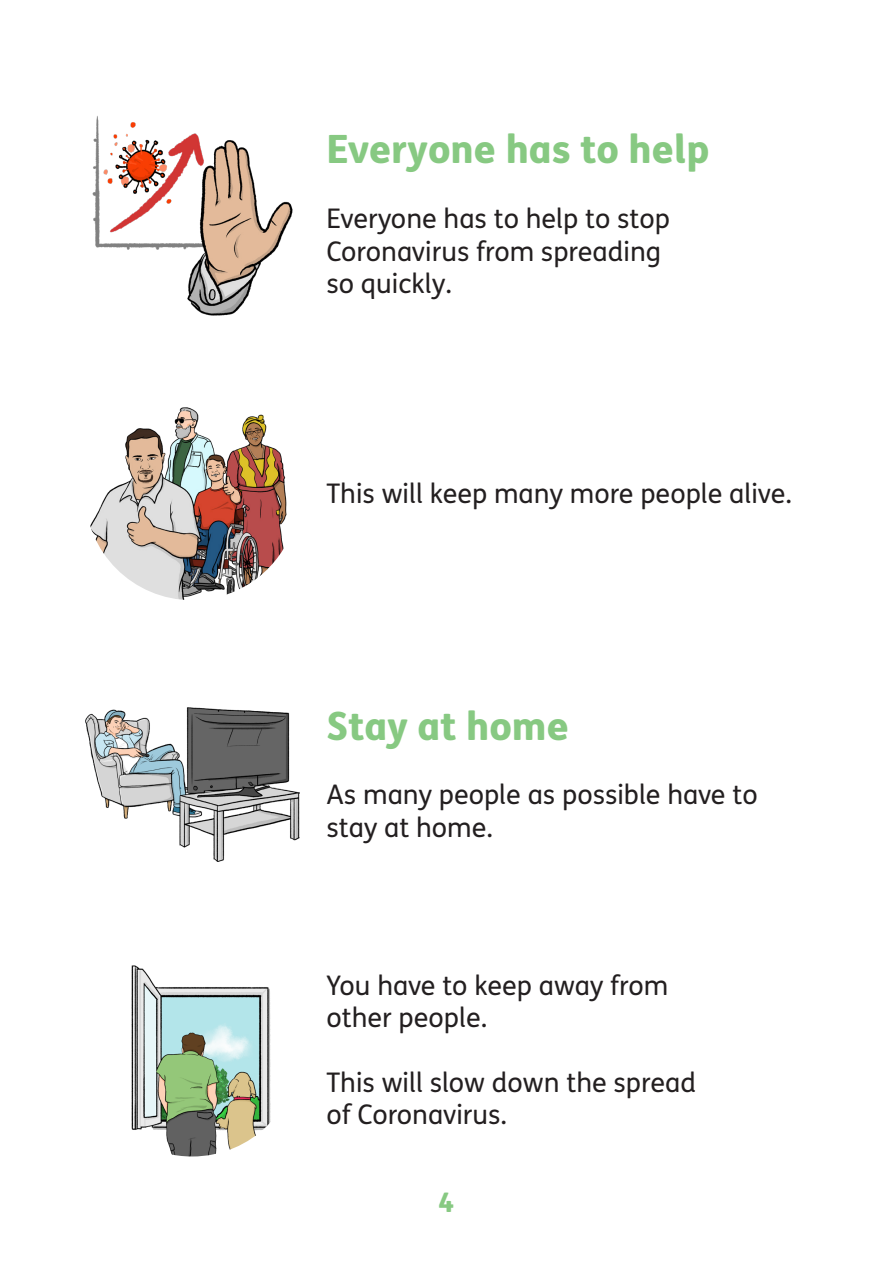
<style>
.page{position:relative;width:893px;height:1263px;background:#fff}
.page>*{position:absolute;margin:0;border:0;box-sizing:border-box;transform-origin:0 0}
.t1{font:800 39px "FS Me";color:#87c982}
.t2{font:27px/32.4px "FS Me";color:#231f20}
.t3{font:800 27px "FS Me";color:#87c982}
</style>
<div class="page">
<img style="left:85px;top:707px;width:214px;height:154px">
<img style="left:90px;top:407px;width:197px;height:193px">
<img style="left:131px;top:965px;width:140px;height:191px">
<img style="left:92px;top:116px;width:201px;height:200px">
<p class="t1" style="left:326px;top:119px;width:384px">Everyone has to help</p>
<p class="t2" style="left:326px;top:202px;width:345px">Everyone has to help to stop<br>Coronavirus from spreading</p>
<p class="t2" style="left:326px;top:267px;width:127px">so quickly.</p>
<p class="t2" style="left:326px;top:477px;width:467px">This will keep many more people alive.</p>
<p class="t1" style="left:326px;top:695px;width:244px">Stay at home</p>
<p class="t2" style="left:326px;top:778px;width:433px">As many people as possible have to stay at home.</p>
<p class="t2" style="left:326px;top:968px;width:343px">You have to keep away from</p>
<p class="t2" style="left:326px;top:1001px;width:162px">other people.</p>
<p class="t2" style="left:326px;top:1066px;width:371px">This will slow down the spread</p>
<p class="t2" style="left:326px;top:1098px;width:182px">of Coronavirus.</p>
<p class="t3" style="left:439px;top:1181px;width:17px">4</p>
</div>
